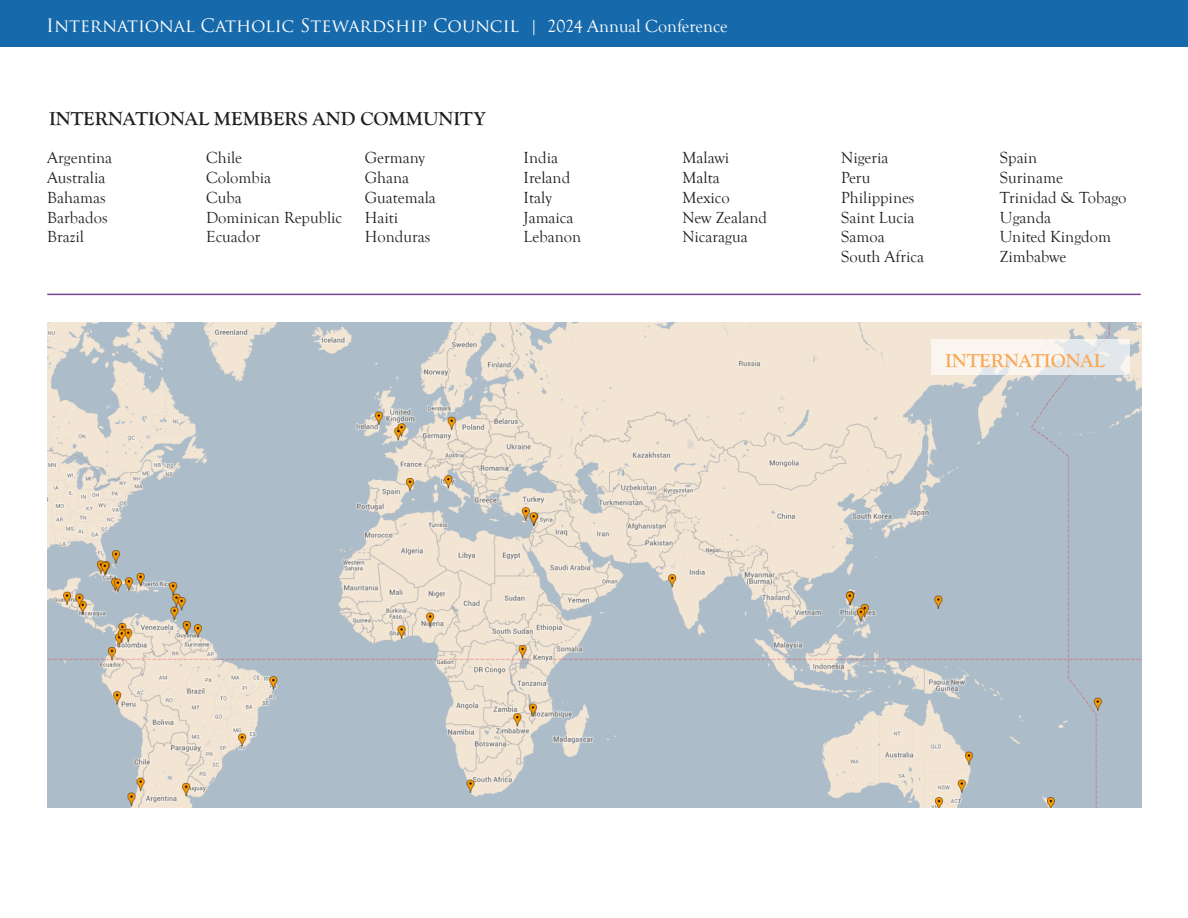
<style>
.page{position:relative;width:1188px;height:918px;background:#fff}
.page>*{position:absolute;margin:0;border:0;box-sizing:border-box;transform-origin:0 0}
.No_Spacing{font:700 19.5px "Goudy Old Style T";color:#231f20}
.No_Spacing-2{font:700 19.5px "Goudy Old Style T";color:#faa757}
.t1{font:18px "Trajan Pro";color:#fff}
.t2{font:16.5px "Goudy Old Style T";color:#231f20}
.s1{font-family:"Goudy Old Style T"}
</style>
<div class="page">
<div style="left:0;top:0;width:1188px;height:46px;background:#166aab"></div>
<hr style="left:47px;top:294px;width:1094px;height:1px;background:#794696">
<img style="left:47px;top:323px;width:1094px;height:484px">
<svg style="left:932px;top:340px;width:198px;height:35px;fill:#faf5ef"></svg>
<p class="t1" style="left:46px;top:14px;width:683px">International Catholic Stewardship Council <span class="s1">| 2024 Annual Conference</span></p>
<p class="No_Spacing" style="left:49px;top:108px;width:438px">INTERNATIONAL MEMBERS AND COMMUNITY</p>
<p class="t2" style="left:47px;top:149px;width:66px">Argentina</p>
<p class="t2" style="left:47px;top:169px;width:60px">Australia</p>
<p class="t2" style="left:47px;top:188px;width:60px">Bahamas</p>
<p class="t2" style="left:47px;top:208px;width:62px">Barbados</p>
<p class="t2" style="left:47px;top:228px;width:38px">Brazil</p>
<p class="t2" style="left:206px;top:149px;width:38px">Chile</p>
<p class="t2" style="left:206px;top:169px;width:67px">Colombia</p>
<p class="t2" style="left:206px;top:188px;width:37px">Cuba</p>
<p class="t2" style="left:206px;top:208px;width:138px">Dominican Republic</p>
<p class="t2" style="left:206px;top:228px;width:56px">Ecuador</p>
<p class="t2" style="left:365px;top:149px;width:62px">Germany</p>
<p class="t2" style="left:365px;top:169px;width:46px">Ghana</p>
<p class="t2" style="left:365px;top:188px;width:73px">Guatemala</p>
<p class="t2" style="left:365px;top:208px;width:35px">Haiti</p>
<p class="t2" style="left:365px;top:228px;width:67px">Honduras</p>
<p class="t2" style="left:524px;top:149px;width:36px">India</p>
<p class="t2" style="left:524px;top:169px;width:48px">Ireland</p>
<p class="t2" style="left:524px;top:188px;width:30px">Italy</p>
<p class="t2" style="left:524px;top:208px;width:51px">Jamaica</p>
<p class="t2" style="left:524px;top:228px;width:59px">Lebanon</p>
<p class="t2" style="left:682px;top:149px;width:48px">Malawi</p>
<p class="t2" style="left:682px;top:169px;width:39px">Malta</p>
<p class="t2" style="left:682px;top:188px;width:49px">Mexico</p>
<p class="t2" style="left:682px;top:208px;width:86px">New Zealand</p>
<p class="t2" style="left:682px;top:228px;width:67px">Nicaragua</p>
<p class="t2" style="left:841px;top:149px;width:49px">Nigeria</p>
<p class="t2" style="left:841px;top:169px;width:31px">Peru</p>
<p class="t2" style="left:841px;top:188px;width:75px">Philippines</p>
<p class="t2" style="left:841px;top:208px;width:75px">Saint Lucia</p>
<p class="t2" style="left:841px;top:228px;width:45px">Samoa</p>
<p class="t2" style="left:841px;top:248px;width:84px">South Africa</p>
<p class="t2" style="left:1000px;top:149px;width:39px">Spain</p>
<p class="t2" style="left:1000px;top:169px;width:64px">Suriname</p>
<p class="t2" style="left:1000px;top:188px;width:128px">Trinidad &amp; Tobago</p>
<p class="t2" style="left:1000px;top:208px;width:53px">Uganda</p>
<p class="t2" style="left:1000px;top:228px;width:113px">United Kingdom</p>
<p class="t2" style="left:1000px;top:248px;width:68px">Zimbabwe</p>
<p class="No_Spacing-2" style="left:945px;top:349px;width:162px">INTERNATIONAL</p>
</div>
